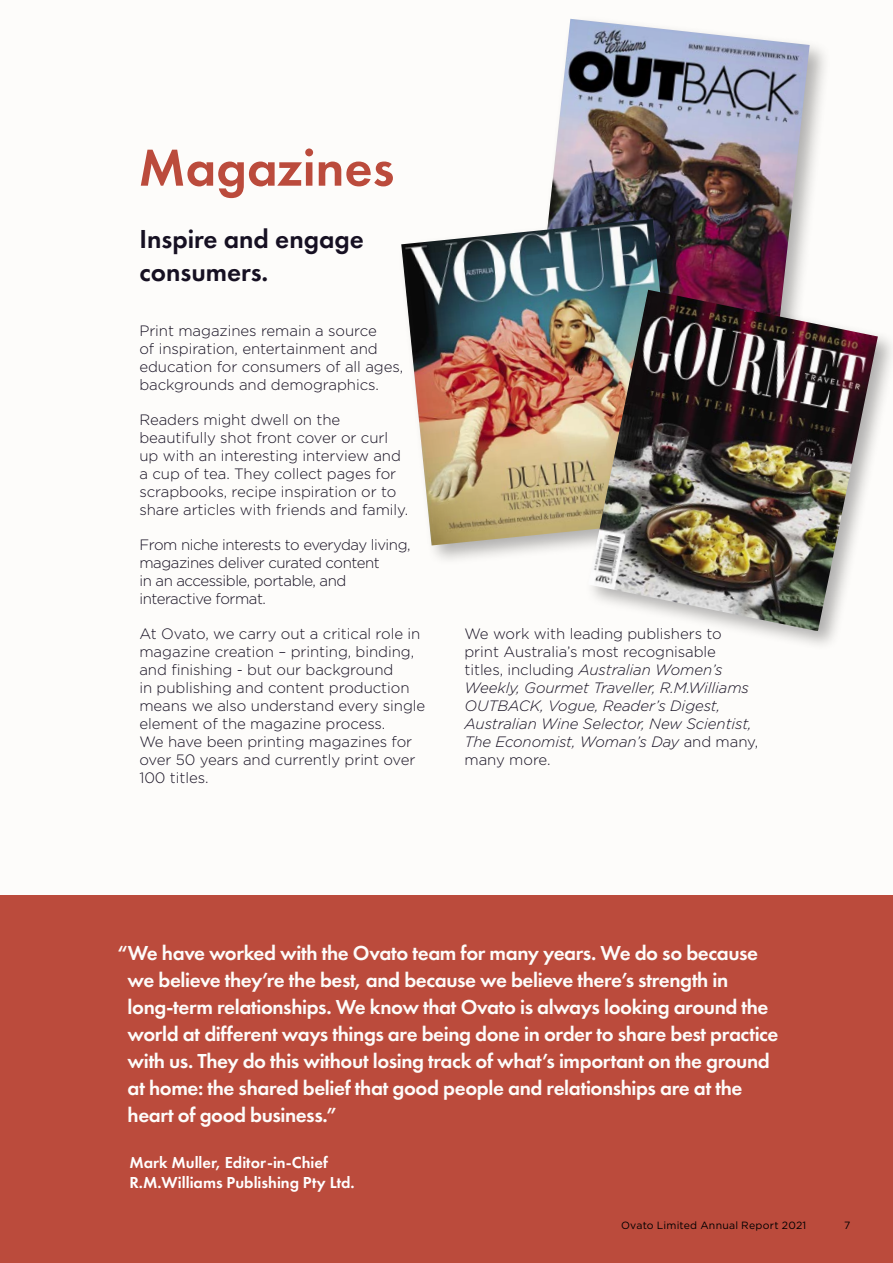
<style>
.page{position:relative;width:893px;height:1263px;background:#fdfcfa}
.page>*{position:absolute;margin:0;border:0;box-sizing:border-box;transform-origin:0 0}
.t1{font:600 54px "Futura PT";color:#bb4b3c}
.t2{font:600 27px/33px "Futura PT";color:#161022}
.t3{font:600 21px/27px "Futura PT";letter-spacing:-.02em;color:#fdfcfa}
.t4{font:600 16.5px/19.5px "Futura PT";color:#fff}
.t5{font:300 15px/18px "Gotham";letter-spacing:-.005em;color:#161022}
.t6{font:italic 300 15px/18px "Gotham";letter-spacing:-.005em;color:#161022}
.t7{font:300 15px/18px "Gotham";letter-spacing:-.03em;color:#161022}
.t8{font:10.5px "Gotham";letter-spacing:.02em;color:#000}
.s1{font-style:normal}
</style>
<div class="page">
<div style="left:0;top:896px;width:893px;height:367px;background:#bb4b3c"></div>
<div style="left:531px;top:14px;width:301px;height:367px;background:#000;opacity:.3"></div>
<img style="left:536px;top:19px;width:274px;height:267px">
<div style="left:397px;top:215px;width:307px;height:351px;background:#000;opacity:.3"></div>
<img style="left:401px;top:219px;width:282px;height:326px">
<div style="left:585px;top:286px;width:308px;height:365px;background:#000;opacity:.3"></div>
<img style="left:588px;top:290px;width:290px;height:341px">
<h1 class="t1" style="left:139px;top:134px;width:257px">Magazines</h1>
<h2 class="t2" style="left:139px;top:222px;width:226px">Inspire and engage consumers.</h2>
<p class="t5" style="left:139px;top:321px;width:265px">Print magazines remain a source<br>of inspiration, entertainment and education for consumers of all ages, backgrounds and demographics.</p>
<p class="t5" style="left:139px;top:410px;width:270px">Readers might dwell on the beautifully shot front cover or curl up with an interesting interview and a cup of tea. They collect pages for scrapbooks, recipe inspiration or to share articles with friends and family.</p>
<p class="t7" style="left:139px;top:535px;width:273px">From niche interests to everyday living, magazines deliver curated content<br>in an accessible, portable, and interactive format.</p>
<p class="t5" style="left:139px;top:624px;width:287px">At Ovato, we carry out a critical role in magazine creation – printing, binding, and finishing - but our background<br>in publishing and content production means we also understand every single element of the magazine process.<br>We have been printing magazines for over 50 years and currently print over 100 titles.</p>
<p class="t6" style="left:464px;top:624px;width:295px"><span class="s1">We work with leading publishers to print Australia’s most recognisable titles, including</span> Australian Women’s Weekly, Gourmet Traveller, R.M.Williams OUTBACK, Vogue, Reader’s Digest, Australian Wine Selector, New Scientist, The Economist, Woman’s Day <span class="s1">and many, many more.</span></p>
<p class="t3" style="left:128px;top:939px;width:652px;text-indent:-10px">“We have worked with the Ovato team for many years. We do so because we believe they’re the best, and because we believe there’s strength in long-term relationships. We know that Ovato is always looking around the world at different ways things are being done in order to share best practice with us. They do this without losing track of what’s important on the ground at home: the shared belief that good people and relationships are at the heart of good business.”</p>
<p class="t4" style="left:129px;top:1153px;width:227px">Mark Muller, Editor-in-Chief<br>R.M.Williams Publishing Pty Ltd.</p>
<p class="t8" style="left:621px;top:1219px;width:187px">Ovato Limited Annual Report 2021</p>
<p class="t8" style="left:844px;top:1219px;width:8px">7</p>
</div>
